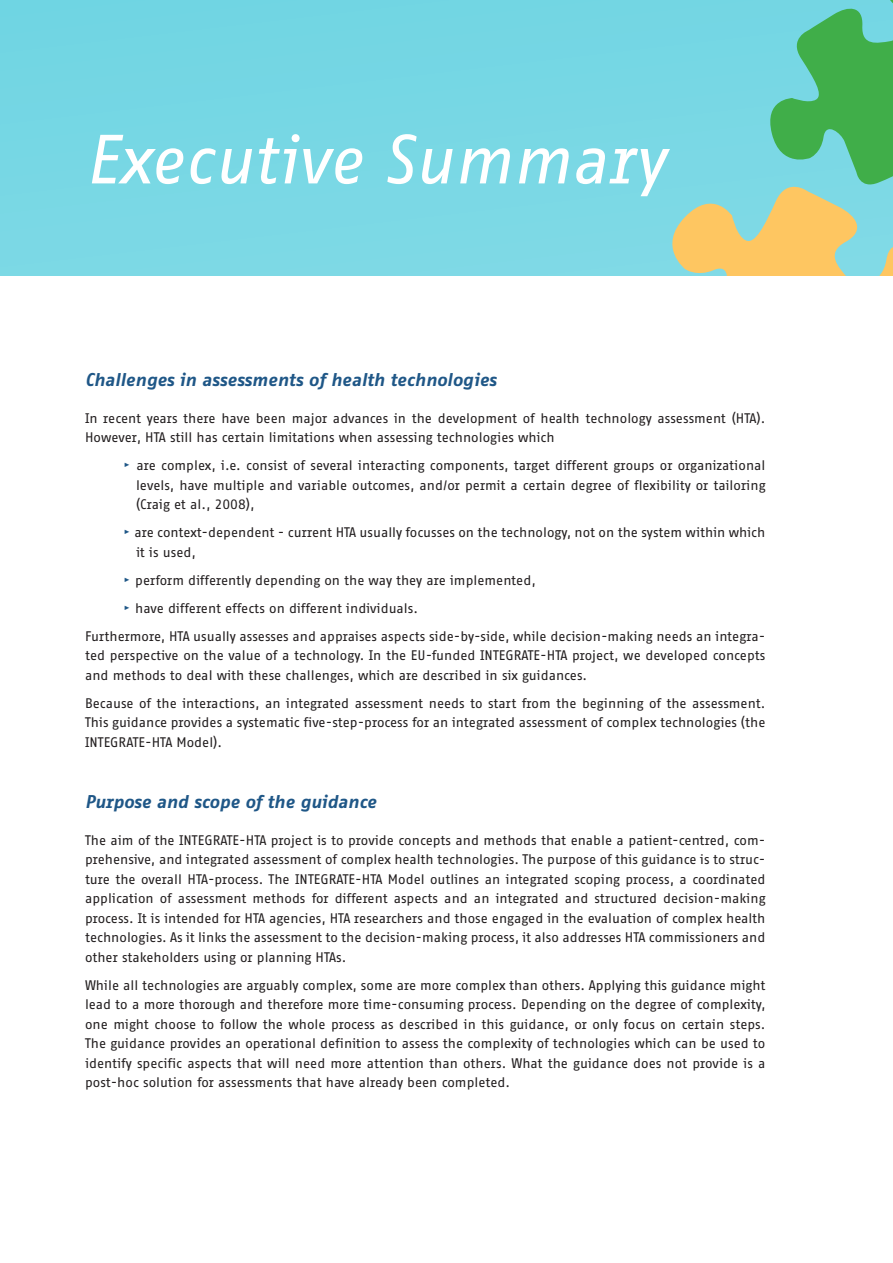
<style>
.page{position:relative;width:893px;height:1263px;background:#78d7e4}
.page>*{position:absolute;margin:0;border:0;box-sizing:border-box;transform-origin:0 0}
.t1{font:italic 67.5px "Fago Office Sans";color:#fff}
.t2{font:italic 700 18px "Fago Office Sans";color:#1f5787}
.t3{font:13.5px/19.5px "Fago Office Sans";color:#231f20;text-align:justify}
.s1{font-weight:700;color:#1f5787}
</style>
<div class="page">
<svg style="left:672px;top:190px;width:221px;height:86px;fill:#fec661"></svg>
<div style="left:0;top:276px;width:893px;height:987px;background:#fff"></div>
<svg style="left:770px;top:0;width:123px;height:190px"></svg>
<p class="t1" style="left:85px;top:123px;width:581px">Executive Summary</p>
<p class="t2" style="left:85px;top:370px;width:413px">Challenges in assessments of health technologies</p>
<p class="t3" style="left:85px;top:408px;width:682px">In recent years there have been major advances in the development of health technology assessment (HTA).<br>However, HTA still has certain limitations when assessing technologies which</p>
<p class="t3" style="left:136px;top:456px;width:631px;text-indent:-13px"><span class="s1">fi</span> are complex, i.e. consist of several interacting components, target different groups or organizational levels, have multiple and variable outcomes, and/or permit a certain degree of flexibility or tailoring (Craig et al., 2008),</p>
<p class="t3" style="left:136px;top:523px;width:631px;text-indent:-13px"><span class="s1">fi</span> are context-dependent - current HTA usually focusses on the technology, not on the system within which it is used,</p>
<p class="t3" style="left:123px;top:570px;width:414px"><span class="s1">fi</span> perform differently depending on the way they are implemented,</p>
<p class="t3" style="left:123px;top:598px;width:296px"><span class="s1">fi</span> have different effects on different individuals.</p>
<p class="t3" style="left:85px;top:626px;width:682px">Furthermore, HTA usually assesses and appraises aspects side-by-side, while decision-making needs an integra&shy;ted perspective on the value of a technology. In the EU-funded INTEGRATE-HTA project, we developed concepts and methods to deal with these challenges, which are described in six guidances.</p>
<p class="t3" style="left:85px;top:693px;width:682px">Because of the interactions, an integrated assessment needs to start from the beginning of the assessment.<br>This guidance provides a systematic five-step-process for an integrated assessment of complex technologies (the INTEGRATE-HTA Model).</p>
<p class="t2" style="left:85px;top:792px;width:293px">Purpose and scope of the guidance</p>
<p class="t3" style="left:85px;top:830px;width:682px">The aim of the INTEGRATE-HTA project is to provide concepts and methods that enable a patient-centred, com&shy;prehensive, and integrated assessment of complex health technologies. The purpose of this guidance is to struc&shy;ture the overall HTA-process. The INTEGRATE-HTA Model outlines an integrated scoping process, a coordinated application of assessment methods for different aspects and an integrated and structured decision-making process. It is intended for HTA agencies, HTA researchers and those engaged in the evaluation of complex health technologies. As it links the assessment to the decision-making process, it also addresses HTA commissioners and other stakeholders using or planning HTAs.</p>
<p class="t3" style="left:85px;top:975px;width:682px">While all technologies are arguably complex, some are more complex than others. Applying this guidance might lead to a more thorough and therefore more time-consuming process. Depending on the degree of complexity, one might choose to follow the whole process as described in this guidance, or only focus on certain steps.<br>The guidance provides an operational definition to assess the complexity of technologies which can be used to identify specific aspects that will need more attention than others. What the guidance does not provide is a post-hoc solution for assessments that have already been completed.</p>
</div>
